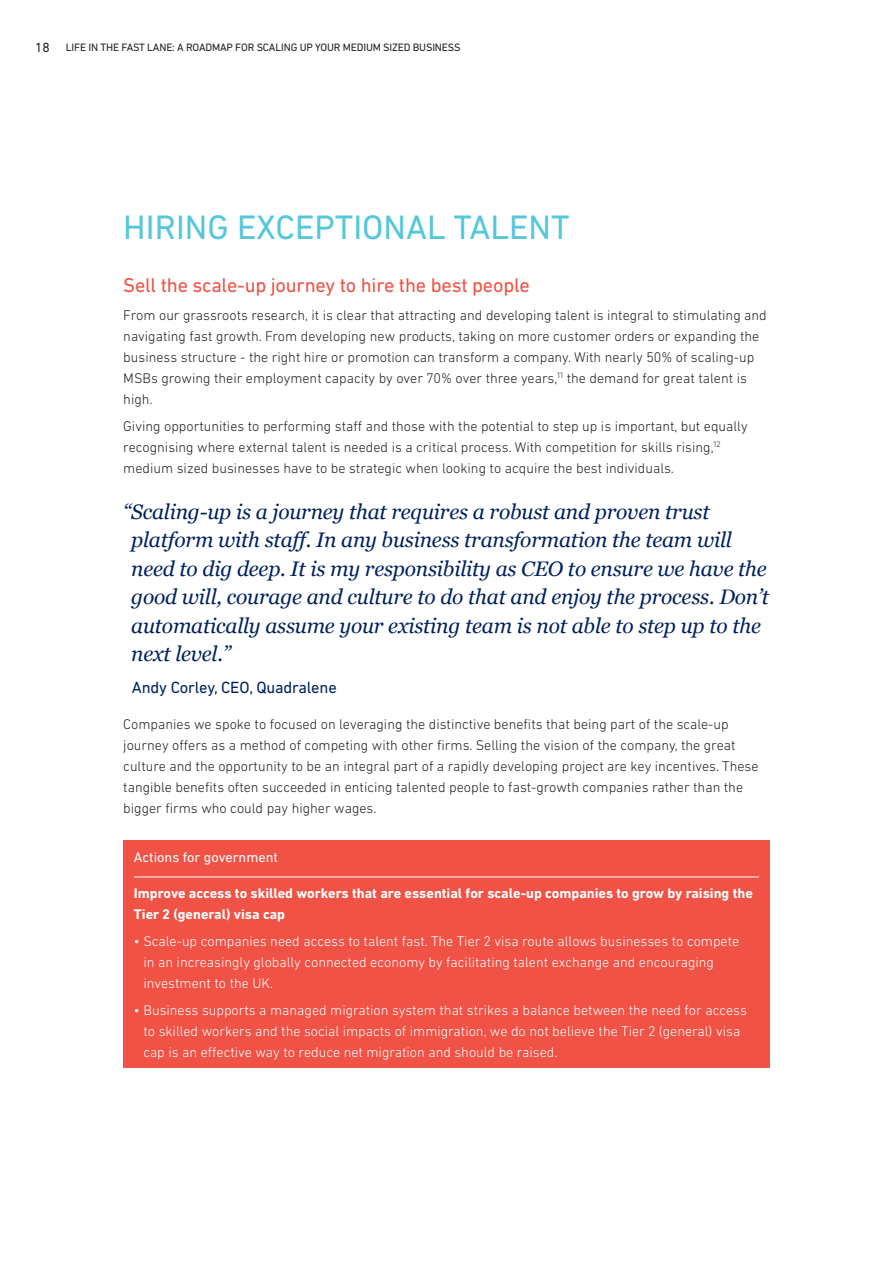
<style>
.page{position:relative;width:893px;height:1263px;background:#fff}
.page>*{position:absolute;margin:0;border:0;box-sizing:border-box;transform-origin:0 0}
.t1{font:34.5px "DIN Next LT Pro";color:#54c7d9}
.t2{font:italic 21px/28.5px "Georgia";letter-spacing:-.01em;color:#00215d}
.t3{font:20.25px "DIN Next LT Pro";letter-spacing:-.01em;color:#f05245}
.t4{font:16.5px "DIN Next LT Pro";letter-spacing:-.01em;color:#00215d}
.t5{font:300 14.25px/21px "DIN Next LT Pro";color:#231f20}
.t6{font:300 14.25px/21px "DIN Next LT Pro";color:#fff}
.t7{font:700 14.25px/21px "DIN Next LT Pro";color:#fff}
.t8{font:14.25px "DIN Next LT Pro";color:#fff}
.t9{font:10.8px "DIN Next LT Pro";letter-spacing:-.015em;color:#231f20}
.s1{font-size:13.5px}
</style>
<div class="page">
<div style="left:123px;top:840px;width:647px;height:228px;background:#f05245"></div>
<hr style="left:134px;top:876px;width:625px;height:1px;background:#fff">
<p class="t9" style="left:35px;top:41px;width:427px"><span class="s1">18</span> LIFE IN THE FAST LANE: A ROADMAP FOR SCALING UP YOUR MEDIUM SIZED BUSINESS</p>
<h1 class="t1" style="left:123px;top:207px;width:448px">HIRING EXCEPTIONAL TALENT</h1>
<h3 class="t3" style="left:123px;top:274px;width:408px">Sell the scale-up journey to hire the best people</h3>
<p class="t5" style="left:123px;top:304px;width:645px">From our grassroots research, it is clear that attracting and developing talent is integral to stimulating and navigating fast growth. From developing new products, taking on more customer orders or expanding the business structure - the right hire or promotion can transform a company. With nearly 50% of scaling-up MSBs growing their employment capacity by over 70% over three years,<sup>11</sup> the demand for great talent is high.</p>
<p class="t5" style="left:123px;top:415px;width:626px">Giving opportunities to performing staff and those with the potential to step up is important, but equally recognising where external talent is needed is a critical process. With competition for skills rising,<sup>12 </sup>medium sized businesses have to be strategic when looking to acquire the best individuals.</p>
<p class="t2" style="left:131px;top:496px;width:640px;text-indent:-8px">“Scaling-up is a journey that requires a robust and proven trust platform with staff. In any business transformation the team will need to dig deep. It is my responsibility as CEO to ensure we have the good will, courage and culture to do that and enjoy the process. Don’t automatically assume your existing team is not able to step up to the next level.”</p>
<p class="t4" style="left:132px;top:678px;width:207px">Andy Corley, CEO, Quadralene</p>
<p class="t5" style="left:123px;top:713px;width:637px">Companies we spoke to focused on leveraging the distinctive benefits that being part of the scale-up journey offers as a method of competing with other firms. Selling the vision of the company, the great culture and the opportunity to be an integral part of a rapidly developing project are key incentives. These tangible benefits often succeeded in enticing talented people to fast-growth companies rather than the bigger firms who could pay higher wages.</p>
<p class="t8" style="left:134px;top:849px;width:146px">Actions for government</p>
<p class="t7" style="left:134px;top:882px;width:620px">Improve access to skilled workers that are essential for scale-up companies to grow by raising the<br>Tier 2 (general) visa cap</p>
<p class="t6" style="left:143px;top:930px;width:597px;text-indent:-10px">• Scale-up companies need access to talent fast. The Tier 2 visa route allows businesses to compete in an increasingly globally connected economy by facilitating talent exchange and encouraging investment to the UK.</p>
<p class="t6" style="left:143px;top:1000px;width:605px;text-indent:-10px">• Business supports a managed migration system that strikes a balance between the need for access to skilled workers and the social impacts of immigration, we do not believe the Tier 2 (general) visa cap is an effective way to reduce net migration and should be raised.</p>
</div>
